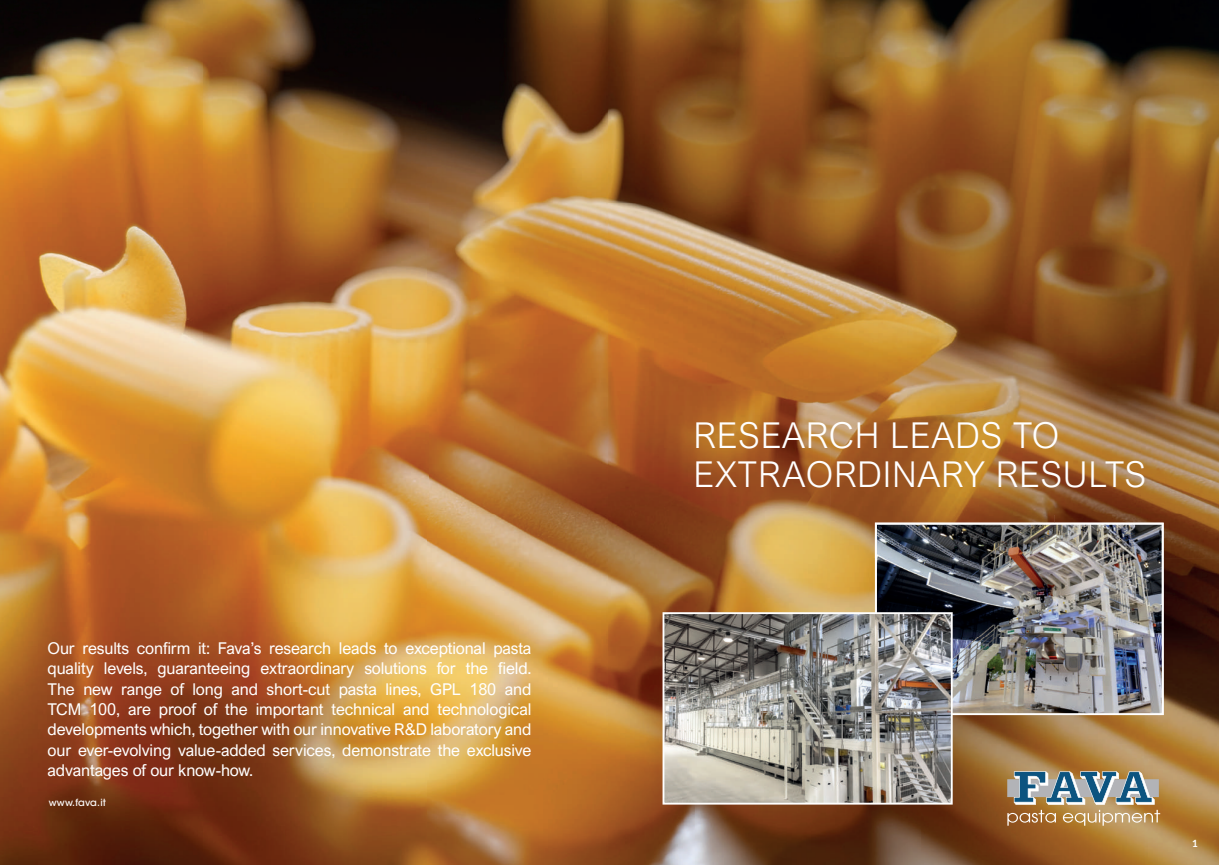
<style>
.page{position:relative;width:1219px;height:865px;background:#fff}
.page>*{position:absolute;margin:0;border:0;box-sizing:border-box;transform-origin:0 0}
.t1{font:300 35.62px/38.6px "Arial Nova";letter-spacing:.02em;color:#fff}
.t2{font:16.25px/20.4px "Arial Nova";letter-spacing:-.01em;color:#fff;text-align:justify}
.t3{font:700 10px "Lato";color:#fff}
.t4{font:500 9.75px "ITC Avant Garde Std";letter-spacing:.015em;color:#fff}
</style>
<div class="page">
<img style="left:607px;top:0;width:447px;height:425px">
<img style="left:1054px;top:0;width:165px;height:558px">
<img style="left:607px;top:425px;width:223px;height:222px">
<img style="left:830px;top:425px;width:225px;height:133px">
<img style="left:830px;top:558px;width:45px;height:54px">
<img style="left:1144px;top:558px;width:75px;height:307px">
<img style="left:607px;top:647px;width:88px;height:218px">
<img style="left:920px;top:715px;width:224px;height:150px">
<img style="left:695px;top:804px;width:225px;height:61px">
<svg style="left:1007px;top:771px;width:153px;height:54px;background:#9c9888"></svg>
<img style="left:875px;top:522px;width:289px;height:193px">
<img style="left:665px;top:615px;width:245px;height:186px">
<img style="left:910px;top:715px;width:40px;height:86px">
<img style="left:875px;top:615px;width:75px;height:100px">
<div style="left:662px;top:612px;width:291px;height:192px;border:2px solid #fff"></div>
<img style="left:0;top:0;width:607px;height:865px">
<p class="t2" style="left:48px;top:638px;width:485px">Our results confirm it: Fava’s research leads to exceptional pasta quality levels, guaranteeing extraordinary solutions for the field.<br>The new range of long and short-cut pasta lines, GPL 180 and TCM 100, are proof of the important technical and technological developments which, together with our innovative R&amp;D laboratory and our ever-evolving value-added services, demonstrate the exclusive advantages of our know-how.</p>
<p class="t4" style="left:49px;top:796px;width:59px">www.fava.it</p>
<h1 class="t1" style="left:694px;top:416px;width:454px">RESEARCH LEADS TO<br>EXTRAORDINARY RESULTS</h1>
<p class="t3" style="left:1192px;top:835px;width:7px">1</p>
</div>
